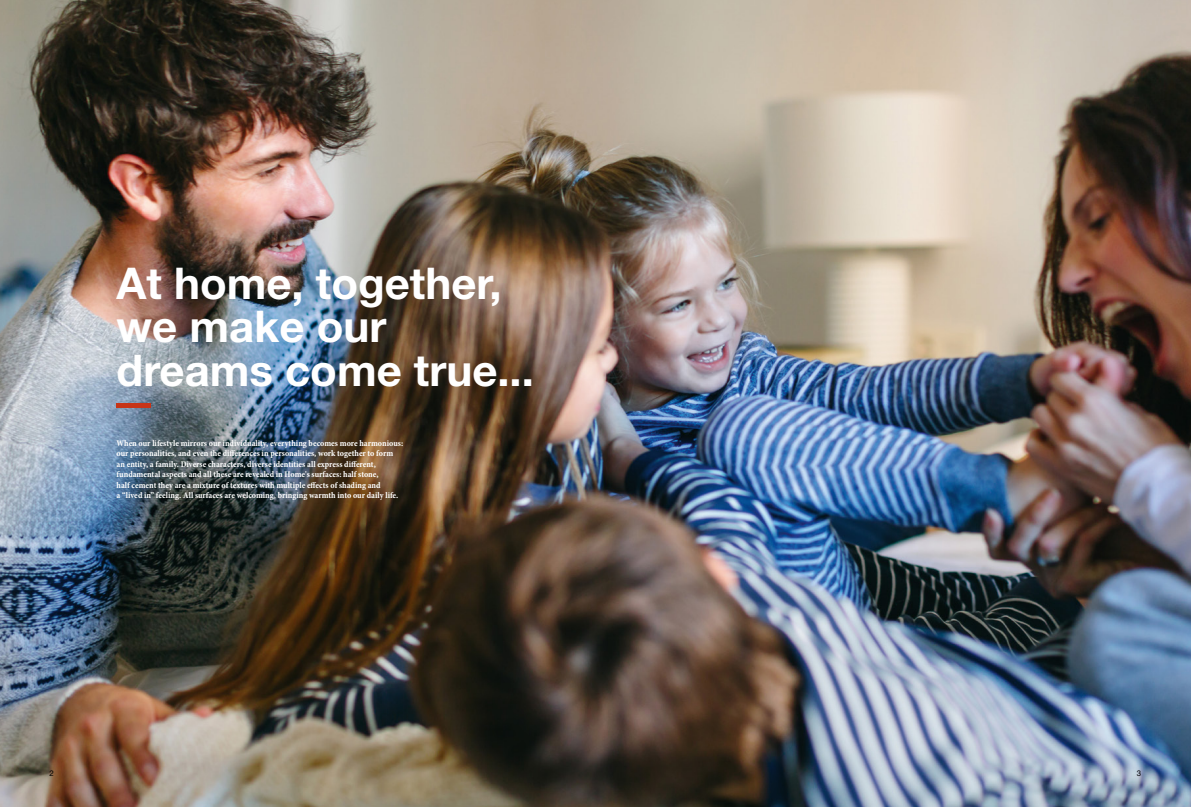
<style>
.page{position:relative;width:1191px;height:807px;background:#fff}
.page>*{position:absolute;margin:0;border:0;box-sizing:border-box;transform-origin:0 0}
.t1{font:700 43.75px/43.8px "Helvetica Neue LT Std";color:#fff}
.t2{font:700 condensed 8.75px/10.5px "Minion Pro";color:#fff}
.t3{font:7.88px "Helvetica Neue LT Std";color:#000}
</style>
<div class="page">
<img style="left:0;top:0;width:1191px;height:806px">
<div style="left:117px;top:403px;width:34px;height:5px;background:#c73417"></div>
<h1 class="t1" style="left:117px;top:260px;width:419px">At home, together, we make our dreams come true...</h1>
<p class="t2" style="left:117px;top:437px;width:288px">When our lifestyle mirrors our individuality, everything becomes more harmonious: our personalities, and even the differences in personalities, work together to form an entity, a family. Diverse characters, diverse identities all express different, fundamental aspects and all these are revealed in Home's surfaces: half stone,<br>half cement they are a mixture of textures with multiple effects of shading and<br>a “lived in” feeling. All surfaces are welcoming, bringing warmth into our daily life.</p>
<p class="t3" style="left:50px;top:768px;width:6px">2</p>
<p class="t3" style="left:1137px;top:768px;width:6px">3</p>
</div>
